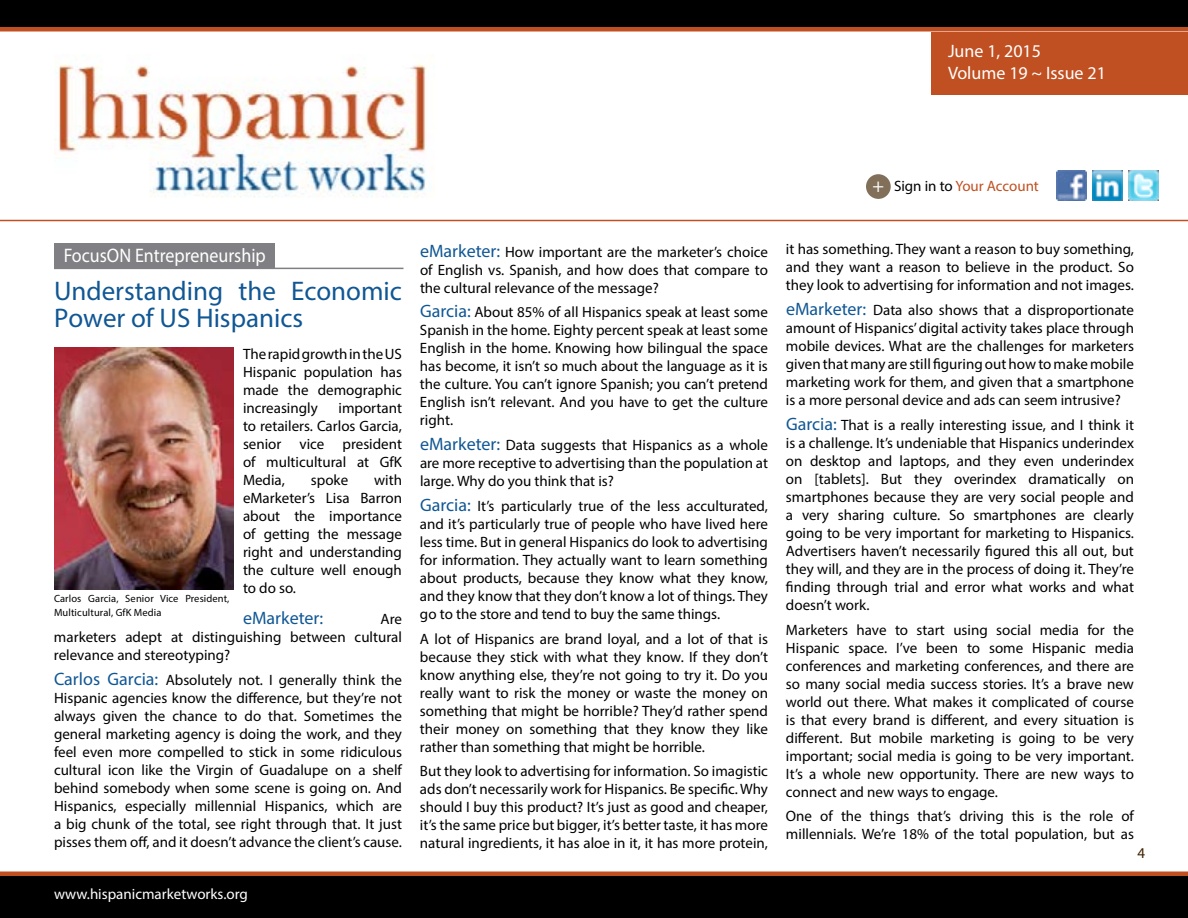
<style>
.page{position:relative;width:1188px;height:918px;background:#fff}
.page>*{position:absolute;margin:0;border:0;box-sizing:border-box;transform-origin:0 0}
.t1{font:27px/27px "Myriad Pro";color:#105794}
.t2{font:19.65px "Myriad Pro";color:#fff;scale:.92 1}
.t3{font:18px/21.6px "Myriad Pro";color:#fff}
.t4{font:18px "Myriad Pro";color:#105794}
.t5{font:15px/18px "Myriad Pro";color:#000;text-align:justify}
.t6{font:15px "Myriad Pro";color:#fff}
.t7{font:15px "Myriad Pro";color:#c05021}
.t8{font:15px "Myriad Pro";color:#3f2100}
.t9{font:10.5px/13.5px "Myriad Pro";letter-spacing:.01em;color:#000}
.s1{font-size:19.5px;color:#fff}
.s2{color:#000}
.s3{font-size:18px;color:#105794}
</style>
<div class="page">
<div style="left:0;top:874px;width:1188px;height:44px;background:#000"></div>
<hr style="left:0;top:872px;width:1188px;height:4px;background:#c05021">
<div style="left:0;top:27px;width:1188px;height:5px;background:#c05021"></div>
<div style="left:932px;top:32px;width:256px;height:62px;background:#c05021"></div>
<img style="left:1057px;top:170px;width:30px;height:30px">
<img style="left:1129px;top:170px;width:30px;height:30px">
<img style="left:1093px;top:170px;width:30px;height:30px">
<div style="left:866px;top:174px;width:25px;height:25px;background:#826f59;border-radius:50%"></div>
<div style="left:0;top:0;width:1188px;height:27px;background:#000"></div>
<hr style="left:0;top:220px;width:1188px;height:1px;background:#c05021">
<img style="left:54px;top:54px;width:381px;height:144px">
<div style="left:54px;top:243px;width:220px;height:25px;background:#807f83"></div>
<hr style="left:54px;top:268px;width:350px;height:1px;background:#807f83">
<img style="left:54px;top:348px;width:180px;height:242px">
<p class="t3" style="left:948px;top:40px;width:159px">June 1, 2015<br>Volume 19 ~ Issue 21</p>
<p class="t7" style="left:872px;top:177px;width:168px"><span class="s1">+</span> <span class="s2">Sign in to</span> Your Account</p>
<h2 class="t2" style="left:64px;top:243px;width:221px">FocusON Entrepreneurship</h2>
<h1 class="t1" style="left:54px;top:277px;width:350px">Understanding the Economic<br>Power of US Hispanics</h1>
<p class="t5" style="left:243px;top:345px;width:161px">The rapid growth in the US Hispanic population has made the demographic increasingly</p>
<p class="t5" style="left:243px;top:399px;width:161px;text-indent:96px">important to retailers. Carlos Garcia, senior vice president of multicultural at GfK Media,</p>
<p class="t5" style="left:243px;top:471px;width:161px;text-indent:131px">with eMarketer’s Lisa Barron about the importance of getting the message right and understanding the culture well enough to do so.</p>
<p class="t4" style="left:243px;top:607px;width:82px">eMarketer:</p>
<p class="t5" style="left:311px;top:471px;width:39px">spoke</p>
<p class="t9" style="left:54px;top:592px;width:177px">Carlos Garcia, Senior Vice President,<br>Multicultural, GfK Media</p>
<p class="t5" style="left:54px;top:610px;width:349px;text-indent:327px">Are marketers adept at distinguishing between cultural relevance and stereotyping?</p>
<p class="t5" style="left:54px;top:671px;width:350px"><span class="s3">Carlos Garcia:</span> Absolutely not. I generally think the Hispanic agencies know the difference, but they’re not always given the chance to do that. Sometimes the general marketing agency is doing the work, and they feel even more compelled to stick in some ridiculous cultural icon like the Virgin of Guadalupe on a shelf behind somebody when some scene is going on. And Hispanics, especially millennial Hispanics, which are a big chunk of the total, see right through that. It just pisses them off, and it doesn’t advance the client’s cause.</p>
<p class="t6" style="left:54px;top:884px;width:195px">www.hispanicmarketworks.org</p>
<p class="t5" style="left:420px;top:242px;width:350px"><span class="s3">eMarketer:</span> How important are the marketer’s choice of English vs. Spanish, and how does that compare to the cultural relevance of the message?</p>
<p class="t5" style="left:420px;top:303px;width:349px"><span class="s3">Garcia:</span> About 85% of all Hispanics speak at least some Spanish in the home. Eighty percent speak at least some English in the home. Knowing how bilingual the space has become, it isn’t so much about the language as it is the culture. You can’t ignore Spanish; you can’t pretend English isn’t relevant. And you have to get the culture right.</p>
<p class="t5" style="left:420px;top:436px;width:350px"><span class="s3">eMarketer:</span> Data suggests that Hispanics as a whole are more receptive to advertising than the population at large. Why do you think that is?</p>
<p class="t5" style="left:420px;top:496px;width:350px"><span class="s3">Garcia:</span> It’s particularly true of the less acculturated, and it’s particularly true of people who have lived here less time. But in general Hispanics do look to advertising for information. They actually want to learn something about products, because they know what they know, and they know that they don’t know a lot of things. They go to the store and tend to buy the same things.</p>
<p class="t5" style="left:420px;top:629px;width:350px">A lot of Hispanics are brand loyal, and a lot of that is because they stick with what they know. If they don’t know anything else, they’re not going to try it. Do you really want to risk the money or waste the money on something that might be horrible? They’d rather spend their money on something that they know they like rather than something that might be horrible.</p>
<p class="t5" style="left:420px;top:762px;width:350px">But they look to advertising for information. So imagistic ads don’t necessarily work for Hispanics. Be specific. Why should I buy this product? It’s just as good and cheaper, it’s the same price but bigger, it’s better taste, it has more natural ingredients, it has aloe in it, it has more protein,</p>
<p class="t5" style="left:786px;top:240px;width:350px">it has something. They want a reason to buy something, and they want a reason to believe in the product. So they look to advertising for information and not images.</p>
<p class="t5" style="left:786px;top:301px;width:350px"><span class="s3">eMarketer:</span> Data also shows that a disproportionate amount of Hispanics’ digital activity takes place through mobile devices. What are the challenges for marketers given that many are still figuring out how to make mobile marketing work for them, and given that a smartphone is a more personal device and ads can seem intrusive?</p>
<p class="t5" style="left:786px;top:415px;width:350px"><span class="s3">Garcia:</span> That is a really interesting issue, and I think it is a challenge. It’s undeniable that Hispanics underindex on desktop and laptops, and they even underindex on [tablets]. But they overindex dramatically on smartphones because they are very social people and a very sharing culture. So smartphones are clearly going to be very important for marketing to Hispanics.<br>Advertisers haven’t necessarily figured this all out, but they will, and they are in the process of doing it. They’re finding through trial and error what works and what doesn’t work.</p>
<p class="t5" style="left:786px;top:620px;width:350px">Marketers have to start using social media for the Hispanic space. I’ve been to some Hispanic media conferences and marketing conferences, and there are so many social media success stories. It’s a brave new world out there. What makes it complicated of course is that every brand is different, and every situation is different. But mobile marketing is going to be very important; social media is going to be very important.<br>It’s a whole new opportunity. There are new ways to connect and new ways to engage.</p>
<p class="t5" style="left:786px;top:807px;width:350px">One of the things that’s driving this is the role of millennials. We’re 18% of the total population, but as</p>
<p class="t8" style="left:1137px;top:844px;width:9px">4</p>
</div>
